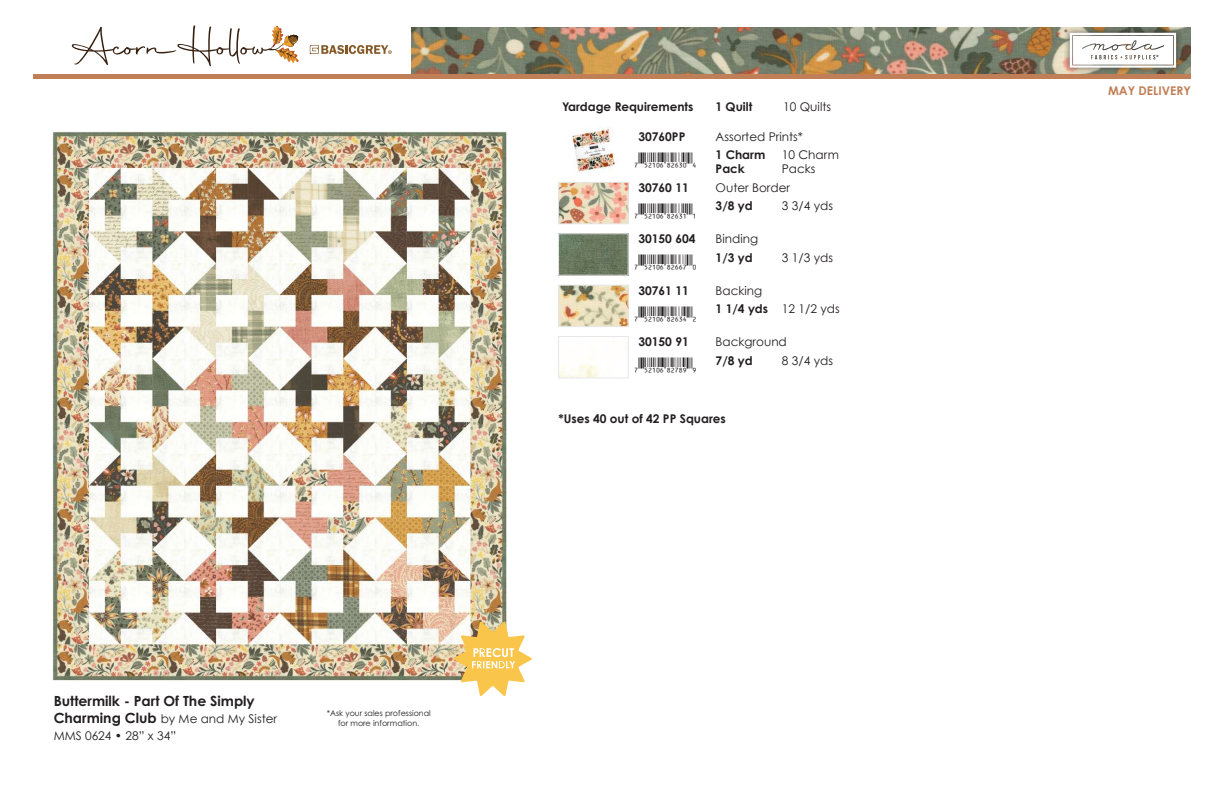
<style>
.page{position:relative;width:1224px;height:792px;background:#fff}
.page>*{position:absolute;margin:0;border:0;box-sizing:border-box;transform-origin:0 0}
.t1{font:16px "UPC Aa";color:#231f20}
.t2{font:700 14px "Century Gothic Pro";color:#231f20}
.t3{font:12px/17px "Century Gothic";color:#231f20}
.t4{font:700 12px "Century Gothic";color:#231f20}
.t5{font:12px/14.4px "Century Gothic Pro";color:#231f20}
.t6{font:700 12px/14.4px "Century Gothic Pro";color:#231f20}
.t7{font:700 12px "Century Gothic";color:#c17f57}
.t8{font:8px/9.6px "Century Gothic Pro";color:#231f20;text-align:center}
.s1{font-family:"Century Gothic Pro";font-weight:700;font-size:14px}
.s2{font-weight:700}
</style>
<div class="page">
<img style="left:412px;top:27px;width:779px;height:47px">
<div style="left:33px;top:74px;width:1158px;height:5px;background:#c17f57"></div>
<div style="left:1063px;top:26px;width:119px;height:48px;background:#231f20;opacity:.75"></div>
<svg style="left:1070px;top:33px;width:106px;height:35px"></svg>
<svg style="left:310px;top:45px;width:82px;height:9px"></svg>
<svg style="left:72px;top:25px;width:227px;height:41px"></svg>
<img style="left:560px;top:338px;width:65px;height:38px">
<div style="left:558px;top:336px;width:71px;height:42px;border:1px solid #e6e7e9"></div>
<img style="left:571px;top:127px;width:44px;height:45px">
<img style="left:560px;top:184px;width:67px;height:38px">
<div style="left:558px;top:182px;width:71px;height:42px;border:1px solid #e6e7e9"></div>
<img style="left:560px;top:235px;width:67px;height:39px">
<div style="left:558px;top:233px;width:71px;height:43px;border:1px solid #e6e7e9"></div>
<img style="left:560px;top:287px;width:67px;height:38px">
<div style="left:558px;top:285px;width:71px;height:42px;border:1px solid #e6e7e9"></div>
<img style="left:52px;top:130px;width:455px;height:551px">
<svg style="left:453px;top:621px;width:79px;height:75px"></svg>
<p class="t2" style="left:54px;top:693px;width:203px">Buttermilk - Part Of The Simply</p>
<p class="t3" style="left:54px;top:710px;width:225px"><span class="s1">Charming Club</span> by Me and My Sister<br>MMS 0624 • 28” x 34”</p>
<p class="t8" style="left:327px;top:708px;width:106px">*Ask your sales professional for more information.</p>
<p class="t6" style="left:562px;top:100px;width:133px">Yardage Requirements</p>
<p class="t6" style="left:716px;top:100px;width:38px">1 Quilt</p>
<p class="t5" style="left:783px;top:100px;width:49px">10 Quilts</p>
<p class="t4" style="left:638px;top:127px;width:49px">30760PP</p>
<p class="t3" style="left:716px;top:128px;width:89px">Assorted Prints*</p>
<h1 class="t1" style="left:638px;top:148px;width:56px">(FCBAG|82630U</h1>
<p class="t6" style="left:716px;top:147px;width:51px">1 Charm<br>Pack</p>
<p class="t5" style="left:782px;top:147px;width:59px">10 Charm<br>Packs</p>
<p class="t4" style="left:638px;top:179px;width:52px">30760 11</p>
<p class="t3" style="left:716px;top:179px;width:76px">Outer Border</p>
<h1 class="t1" style="left:638px;top:199px;width:56px">(FCBAG|82631R</h1>
<p class="t6" style="left:716px;top:199px;width:39px">3/8 yd</p>
<p class="t5" style="left:782px;top:199px;width:53px">3 3/4 yds</p>
<p class="t4" style="left:638px;top:230px;width:59px">30150 604</p>
<p class="t3" style="left:716px;top:230px;width:44px">Binding</p>
<h1 class="t1" style="left:638px;top:251px;width:56px">(FCBAG|82667Q</h1>
<p class="t6" style="left:716px;top:250px;width:39px">1/3 yd</p>
<p class="t5" style="left:782px;top:250px;width:53px">3 1/3 yds</p>
<p class="t4" style="left:638px;top:281px;width:52px">30761 11</p>
<p class="t3" style="left:716px;top:282px;width:48px">Backing</p>
<h1 class="t1" style="left:638px;top:302px;width:56px">(FCBAG|82634S</h1>
<p class="t5" style="left:716px;top:302px;width:126px"><span class="s2">1 1/4 yds</span> 12 1/2 yds</p>
<p class="t4" style="left:638px;top:333px;width:52px">30150 91</p>
<p class="t3" style="left:716px;top:333px;width:73px">Background</p>
<h1 class="t1" style="left:638px;top:353px;width:56px">(FCBAG|82789Z</h1>
<p class="t6" style="left:716px;top:353px;width:39px">7/8 yd</p>
<p class="t5" style="left:782px;top:353px;width:53px">8 3/4 yds</p>
<p class="t4" style="left:559px;top:409px;width:169px">*Uses 40 out of 42 PP Squares</p>
<p class="t7" style="left:1108px;top:81px;width:84px">MAY DELIVERY</p>
</div>
